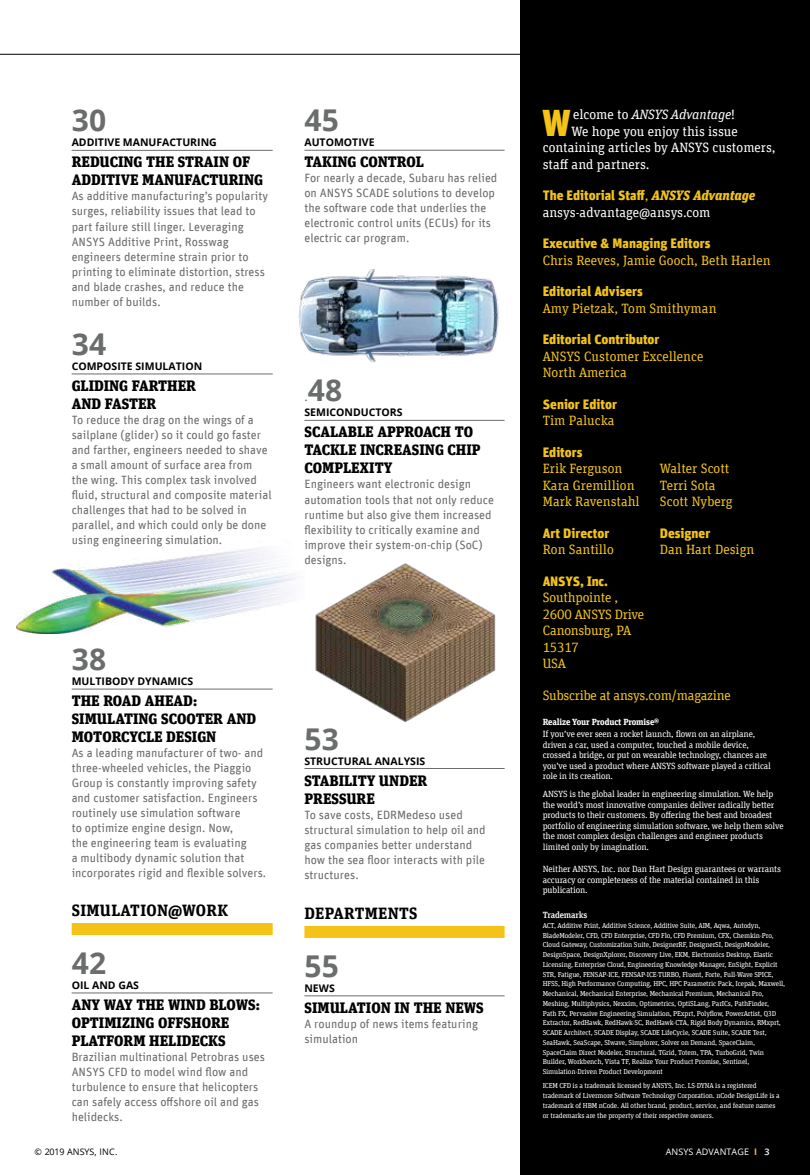
<style>
.page{position:relative;width:810px;height:1175px;background:#fff}
.page>*{position:absolute;margin:0;border:0;box-sizing:border-box;transform-origin:0 0}
.t1{font:900 37.2px "Unit Offc Pro";color:#f3c317}
.t2{font:700 30px "Open Sans";letter-spacing:.01em;color:#6b6d6d}
.t3{font:700 16.5px "Unit Slab Offc Pro";letter-spacing:.02em;color:#000}
.t4{font:900 15px/18px "Unit Slab Offc Pro";color:#000}
.t5{font:13.5px/16.5px "Unit Slab Offc Pro";color:#f3c317}
.t6{font:900 13.5px "Unit Offc Pro";color:#f3c317}
.t7{font:13.5px "Unit Slab Offc Pro";color:#fff}
.t8{font:italic 13.5px "Unit Slab Offc Pro";color:#fff}
.t9{font:12px/15px "Unit Offc Pro";color:#6b6d6d}
.t10{font:700 10.5px "Open Sans";color:#000}
.t11{font:9px/10.5px "Unit Slab Offc Pro";letter-spacing:-.015em;color:#fff}
.t12{font:700 9px "Unit Slab Offc Pro";letter-spacing:-.015em;color:#fff}
.t13{font:9px "Open Sans";letter-spacing:.01em;color:#fff}
.t14{font:9px "Open Sans";letter-spacing:-.005em;color:#000}
.t15{font:500 9px "Unit Slab Offc Pro";letter-spacing:-.02em;color:#fff}
.t16{font:7.2px/9.8px "Unit Slab Offc Pro";letter-spacing:-.015em;color:#fff}
.s1{font-style:normal}
.s2{font-family:"Unit Slab Offc Pro";font-weight:400}
.s3{font-family:"Unit Slab Offc Pro";font-style:italic}
.s4{font-weight:700;color:#f3c317}
.s5{font-weight:600}
</style>
<div class="page">
<hr style="left:0;top:54px;width:535px;height:1px;background:#000">
<div style="left:520px;top:0;width:290px;height:1174px;background:#000"></div>
<hr style="left:304px;top:150px;width:201px;height:1px;background:#6b6d6d">
<hr style="left:304px;top:420px;width:201px;height:1px;background:#6b6d6d">
<hr style="left:304px;top:768px;width:201px;height:1px;background:#6b6d6d">
<div style="left:304px;top:926px;width:201px;height:12px;background:#f3c317"></div>
<hr style="left:304px;top:995px;width:201px;height:1px;background:#6b6d6d">
<hr style="left:72px;top:150px;width:201px;height:1px;background:#6b6d6d">
<hr style="left:72px;top:373px;width:201px;height:1px;background:#6b6d6d">
<hr style="left:72px;top:688px;width:201px;height:1px;background:#6b6d6d">
<div style="left:72px;top:923px;width:201px;height:12px;background:#f3c317"></div>
<hr style="left:72px;top:992px;width:201px;height:1px;background:#6b6d6d">
<img style="left:298px;top:269px;width:201px;height:94px">
<img style="left:16px;top:548px;width:280px;height:85px">
<img style="left:315px;top:563px;width:181px;height:159px">
<h2 class="t2" style="left:72px;top:99px;width:36px">30</h2>
<p class="t10" style="left:72px;top:135px;width:147px">ADDITIVE MANUFACTURING</p>
<p class="t4" style="left:72px;top:152px;width:193px">REDUCING THE STRAIN OF<br>ADDITIVE MANUFACTURING</p>
<p class="t9" style="left:72px;top:188px;width:198px">As additive manufacturing’s popularity surges, reliability issues that lead to part failure still linger. Leveraging ANSYS Additive Print, Rosswag engineers determine strain prior to printing to eliminate distortion, stress and blade crashes, and reduce the number of builds.</p>
<h2 class="t2" style="left:72px;top:323px;width:36px">34</h2>
<p class="t10" style="left:72px;top:359px;width:132px">COMPOSITE SIMULATION</p>
<p class="t4" style="left:72px;top:376px;width:126px">GLIDING FARTHER<br>AND FASTER</p>
<p class="t9" style="left:72px;top:412px;width:202px">To reduce the drag on the wings of a sailplane (glider) so it could go faster and farther, engineers needed to shave a small amount of surface area from<br>the wing. This complex task involved fluid, structural and composite material challenges that had to be solved in parallel, and which could only be done using engineering simulation.</p>
<h2 class="t2" style="left:72px;top:638px;width:36px">38</h2>
<p class="t10" style="left:72px;top:674px;width:123px">MULTIBODY DYNAMICS</p>
<p class="t4" style="left:72px;top:691px;width:186px">THE ROAD AHEAD:<br>SIMULATING SCOOTER AND<br>MOTORCYCLE DESIGN</p>
<p class="t9" style="left:72px;top:745px;width:196px">As a leading manufacturer of two- and three-wheeled vehicles, the Piaggio Group is constantly improving safety and customer satisfaction. Engineers routinely use simulation software<br>to optimize engine design. Now,<br>the engineering team is evaluating<br>a multibody dynamic solution that incorporates rigid and flexible solvers.</p>
<h3 class="t3" style="left:72px;top:898px;width:158px">SIMULATION@WORK</h3>
<h2 class="t2" style="left:72px;top:942px;width:36px">42</h2>
<p class="t10" style="left:72px;top:977px;width:69px">OIL AND GAS</p>
<p class="t4" style="left:72px;top:994px;width:190px">ANY WAY THE WIND BLOWS:<br>OPTIMIZING OFFSHORE<br>PLATFORM HELIDECKS</p>
<p class="t9" style="left:72px;top:1048px;width:195px">Brazilian multinational Petrobras uses<br>ANSYS CFD to model wind flow and turbulence to ensure that helicopters can safely access offshore oil and gas helidecks.</p>
<h2 class="t2" style="left:304px;top:99px;width:36px">45</h2>
<p class="t10" style="left:304px;top:135px;width:72px">AUTOMOTIVE</p>
<p class="t4" style="left:304px;top:152px;width:121px">TAKING CONTROL</p>
<p class="t9" style="left:304px;top:170px;width:195px">For nearly a decade, Subaru has relied on ANSYS SCADE solutions to develop the software code that underlies the electronic control units (ECUs) for its electric car program.</p>
<h2 class="t2" style="left:308px;top:369px;width:36px">48</h2>
<p class="t10" style="left:304px;top:405px;width:100px">SEMICONDUCTORS</p>
<p class="t4" style="left:304px;top:422px;width:178px">SCALABLE APPROACH TO<br>TACKLE INCREASING CHIP<br>COMPLEXITY</p>
<p class="t9" style="left:304px;top:476px;width:191px">Engineers want electronic design automation tools that not only reduce runtime but also give them increased flexibility to critically examine and improve their system-on-chip (SoC) designs.</p>
<p class="t9" style="left:304px;top:389px;width:5px">.</p>
<h2 class="t2" style="left:304px;top:717px;width:36px">53</h2>
<p class="t10" style="left:304px;top:753px;width:122px">STRUCTURAL ANALYSIS</p>
<p class="t4" style="left:304px;top:770px;width:125px">STABILITY UNDER<br>PRESSURE</p>
<p class="t9" style="left:304px;top:806px;width:183px">To save costs, EDRMedeso used structural simulation to help oil and gas companies better understand how the sea floor interacts with pile structures.</p>
<h3 class="t3" style="left:304px;top:901px;width:115px">DEPARTMENTS</h3>
<h2 class="t2" style="left:304px;top:944px;width:36px">55</h2>
<p class="t10" style="left:304px;top:980px;width:32px">NEWS</p>
<p class="t4" style="left:304px;top:997px;width:181px">SIMULATION IN THE NEWS</p>
<p class="t9" style="left:304px;top:1015px;width:175px">A roundup of news items featuring simulation</p>
<h1 class="t1" style="left:542px;top:95px;width:31px">W</h1>
<p class="t8" style="left:573px;top:105px;width:164px"><span class="s1">elcome to</span> ANSYS Advantage<span class="s1">!</span></p>
<p class="t7" style="left:571px;top:122px;width:168px">We hope you enjoy this issue</p>
<p class="t7" style="left:543px;top:138px;width:234px">containing articles by ANSYS customers,</p>
<p class="t7" style="left:543px;top:155px;width:108px">staff and partners.</p>
<p class="t6" style="left:543px;top:185px;width:214px">The Editorial Staff<span class="s2">,</span> <span class="s3">ANSYS Advantage</span></p>
<p class="t7" style="left:543px;top:203px;width:169px">ansys-advantage@ansys.com</p>
<p class="t6" style="left:543px;top:233px;width:169px">Executive &amp; Managing Editors</p>
<p class="t5" style="left:543px;top:251px;width:229px">Chris Reeves, Jamie Gooch, Beth Harlen</p>
<p class="t6" style="left:543px;top:281px;width:102px">Editorial Advisers</p>
<p class="t5" style="left:543px;top:299px;width:175px">Amy Pietzak, Tom Smithyman</p>
<p class="t6" style="left:543px;top:329px;width:118px">Editorial Contributor</p>
<p class="t5" style="left:543px;top:347px;width:162px">ANSYS Customer Excellence<br>North America</p>
<p class="t6" style="left:543px;top:394px;width:76px">Senior Editor</p>
<p class="t5" style="left:543px;top:412px;width:73px">Tim Palucka</p>
<p class="t6" style="left:543px;top:442px;width:41px">Editors</p>
<p class="t5" style="left:543px;top:460px;width:81px">Erik Ferguson</p>
<p class="t5" style="left:660px;top:460px;width:71px">Walter Scott</p>
<p class="t5" style="left:543px;top:476px;width:93px">Kara Gremillion</p>
<p class="t5" style="left:660px;top:476px;width:57px">Terri Sota</p>
<p class="t5" style="left:543px;top:493px;width:98px">Mark Ravenstahl</p>
<p class="t5" style="left:660px;top:493px;width:74px">Scott Nyberg</p>
<p class="t6" style="left:543px;top:523px;width:68px">Art Director</p>
<p class="t6" style="left:660px;top:523px;width:52px">Designer</p>
<p class="t5" style="left:543px;top:541px;width:73px">Ron Santillo</p>
<p class="t5" style="left:660px;top:541px;width:96px">Dan Hart Design</p>
<p class="t6" style="left:543px;top:571px;width:67px">ANSYS, Inc.</p>
<p class="t5" style="left:543px;top:589px;width:103px">Southpointe ,<br>2600 ANSYS Drive<br>Canonsburg, PA<br>15317<br>USA</p>
<p class="t5" style="left:543px;top:686px;width:189px">Subscribe at ansys.com/magazine</p>
<p class="t12" style="left:543px;top:715px;width:118px">Realize Your Product Promise®</p>
<p class="t11" style="left:543px;top:728px;width:230px">If you’ve ever seen a rocket launch, flown on an airplane, driven a car, used a computer, touched a mobile device, crossed a bridge, or put on wearable technology, chances are you’ve used a product where ANSYS software played a critical role in its creation.</p>
<p class="t11" style="left:543px;top:788px;width:242px">ANSYS is the global leader in engineering simulation. We help the world’s most innovative companies deliver radically better products to their customers. By offering the best and broadest portfolio of engineering simulation software, we help them solve the most complex design challenges and engineer products limited only by imagination.</p>
<p class="t11" style="left:543px;top:863px;width:240px">Neither ANSYS, Inc. nor Dan Hart Design guarantees or warrants accuracy or completeness of the material contained in this publication.</p>
<p class="t15" style="left:543px;top:908px;width:46px">Trademarks</p>
<p class="t16" style="left:543px;top:920px;width:244px">ACT, Additive Print, Additive Science, Additive Suite, AIM, Aqwa, Autodyn, BladeModeler, CFD, CFD Enterprise, CFD Flo, CFD Premium, CFX, Chemkin-Pro, Cloud Gateway, Customization Suite, DesignerRF, DesignerSI, DesignModeler, DesignSpace, DesignXplorer, Discovery Live, EKM, Electronics Desktop, Elastic Licensing, Enterprise Cloud, Engineering Knowledge Manager, EnSight, Explicit STR, Fatigue, FENSAP-ICE, FENSAP-ICE-TURBO, Fluent, Forte, Full-Wave SPICE, HFSS, High Performance Computing, HPC, HPC Parametric Pack, Icepak, Maxwell, Mechanical, Mechanical Enterprise, Mechanical Premium, Mechanical Pro, Meshing, Multiphysics, Nexxim, Optimetrics, OptiSLang, ParICs, PathFinder,<br>Path FX, Pervasive Engineering Simulation, PExprt, Polyflow, PowerArtist, Q3D Extractor, RedHawk, RedHawk-SC, RedHawk-CTA, Rigid Body Dynamics, RMxprt, SCADE Architect, SCADE Display, SCADE LifeCycle, SCADE Suite, SCADE Test, SeaHawk, SeaScape, SIwave, Simplorer, Solver on Demand, SpaceClaim, SpaceClaim Direct Modeler, Structural, TGrid, Totem, TPA, TurboGrid, Twin Builder, Workbench, Vista TF, Realize Your Product Promise, Sentinel, Simulation-Driven Product Development</p>
<p class="t16" style="left:543px;top:1080px;width:238px">ICEM CFD is a trademark licensed by ANSYS, Inc. LS-DYNA is a registered trademark of Livermore Software Technology Corporation. nCode DesignLife is a trademark of HBM nCode. All other brand, product, service, and feature names or trademarks are the property of their respective owners.</p>
<p class="t14" style="left:34px;top:1145px;width:84px">© 2019 ANSYS, INC.</p>
<p class="t13" style="left:666px;top:1145px;width:105px">ANSYS ADVANTAGE <span class="s4">I</span> <span class="s5">3</span></p>
</div>
